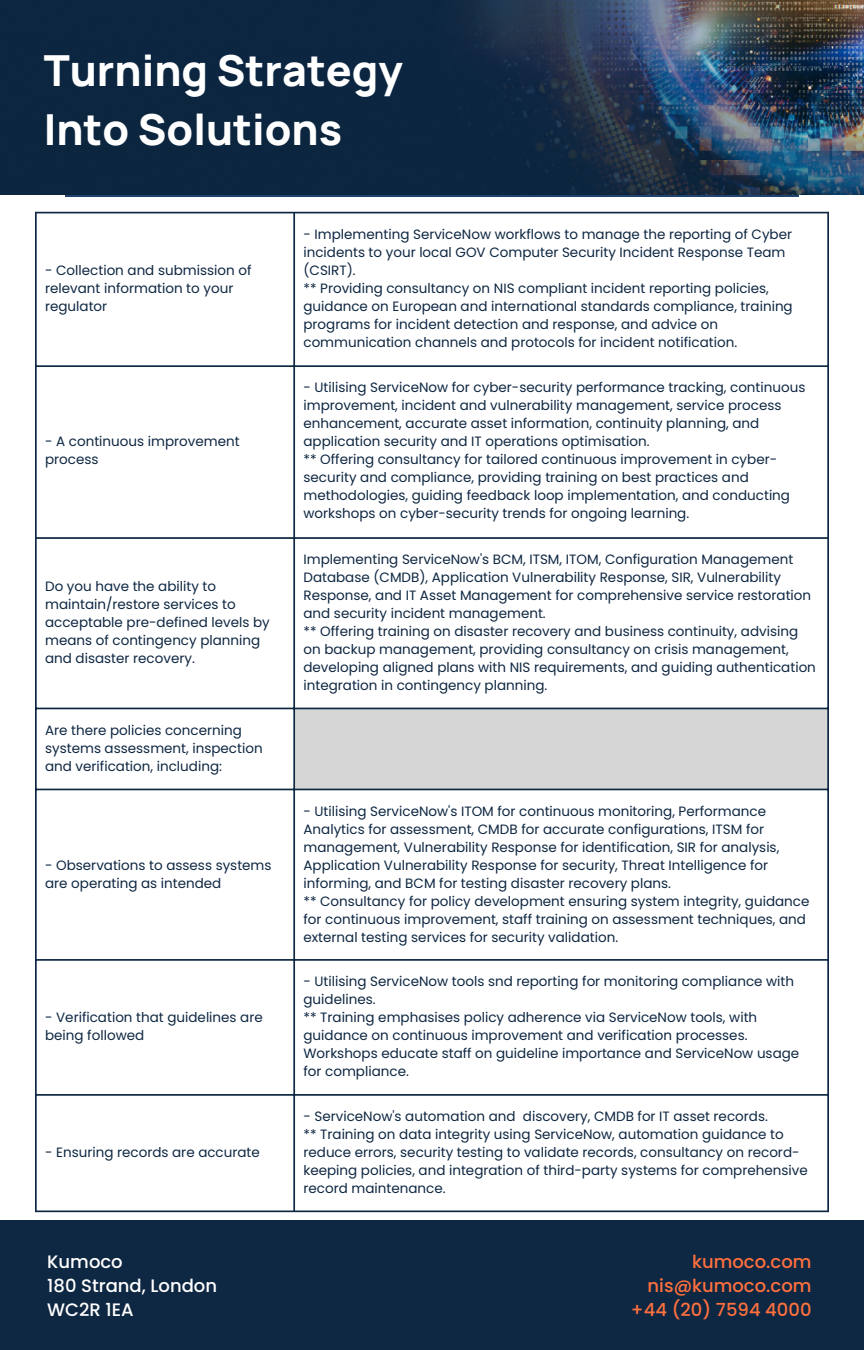
<style>
.page{position:relative;width:864px;height:1350px;background:#fff}
.page>*{position:absolute;margin:0;border:0;box-sizing:border-box;transform-origin:0 0}
.t1{font:800 42.75px/58.9px "Manrope";color:#fff}
.t2{font:500 18px "Poppins";color:#ff703e}
.t3{font:500 18px "Poppins";color:#fff}
.t4{font:13.5px/18px "Poppins";color:#0e2742}
</style>
<div class="page">
<hr style="left:65px;top:194px;width:734px;height:2px;background:#1f426f">
<img style="left:0;top:0;width:864px;height:195px">
<div style="left:0;top:1220px;width:864px;height:130px;background:#0e2742"></div>
<div style="left:294px;top:708px;width:535px;height:82px;background:#d6d6d6"></div>
<hr style="left:35px;top:213px;width:2px;height:997px;background:#0e2742">
<hr style="left:293px;top:213px;width:2px;height:997px;background:#0e2742">
<hr style="left:827px;top:213px;width:2px;height:997px;background:#0e2742">
<hr style="left:35px;top:212px;width:794px;height:1px;background:#0e2742">
<hr style="left:35px;top:365px;width:794px;height:2px;background:#0e2742">
<hr style="left:35px;top:537px;width:794px;height:2px;background:#0e2742">
<hr style="left:35px;top:708px;width:794px;height:1px;background:#0e2742">
<hr style="left:35px;top:789px;width:794px;height:1px;background:#0e2742">
<hr style="left:35px;top:959px;width:794px;height:2px;background:#0e2742">
<hr style="left:35px;top:1094px;width:794px;height:2px;background:#0e2742">
<hr style="left:35px;top:1210px;width:794px;height:2px;background:#0e2742">
<p class="t1" style="left:44px;top:40px;width:361px">Turning Strategy<br>Into Solutions</p>
<p class="t4" style="left:45px;top:261px;width:208px">- Collection and submission of relevant information to your regulator</p>
<p class="t4" style="left:45px;top:433px;width:196px">- A continuous improvement process</p>
<p class="t4" style="left:45px;top:577px;width:226px">Do you have the ability to maintain/restore services to acceptable pre-defined levels by means of contingency planning and disaster recovery.</p>
<p class="t4" style="left:45px;top:721px;width:219px">Are there policies concerning systems assessment, inspection and verification, including:</p>
<p class="t4" style="left:45px;top:856px;width:228px">- Observations to assess systems are operating as intended</p>
<p class="t4" style="left:45px;top:1008px;width:219px">- Verification that guidelines are being followed</p>
<p class="t4" style="left:45px;top:1143px;width:216px">- Ensuring records are accurate</p>
<p class="t3" style="left:47px;top:1249px;width:77px">Kumoco</p>
<p class="t3" style="left:47px;top:1273px;width:171px">180 Strand, London</p>
<p class="t3" style="left:47px;top:1297px;width:88px">WC2R 1EA</p>
<p class="t4" style="left:303px;top:225px;width:490px">- Implementing ServiceNow workflows to manage the reporting of Cyber incidents to your local GOV Computer Security Incident Response Team (CSIRT).</p>
<p class="t4" style="left:303px;top:279px;width:491px">** Providing consultancy on NIS compliant incident reporting policies, guidance on European and international standards compliance, training programs for incident detection and response, and advice on communication channels and protocols for incident notification.</p>
<p class="t4" style="left:303px;top:379px;width:503px">- Utilising ServiceNow for cyber-security performance tracking, continuous improvement, incident and vulnerability management, service process enhancement, accurate asset information, continuity planning, and application security and IT operations optimisation.</p>
<p class="t4" style="left:303px;top:451px;width:488px">** Offering consultancy for tailored continuous improvement in cyber&shy;security and compliance, providing training on best practices and methodologies, guiding feedback loop implementation, and conducting workshops on cyber-security trends for ongoing learning.</p>
<p class="t4" style="left:303px;top:550px;width:509px">Implementing ServiceNow's BCM, ITSM, ITOM, Configuration Management Database (CMDB), Application Vulnerability Response, SIR, Vulnerability Response, and IT Asset Management for comprehensive service restoration and security incident management.</p>
<p class="t4" style="left:303px;top:622px;width:514px">** Offering training on disaster recovery and business continuity, advising on backup management, providing consultancy on crisis management, developing aligned plans with NIS requirements, and guiding authentication integration in contingency planning.</p>
<p class="t4" style="left:303px;top:802px;width:477px">- Utilising ServiceNow's ITOM for continuous monitoring, Performance Analytics for assessment, CMDB for accurate configurations, ITSM for management, Vulnerability Response for identification, SIR for analysis, Application Vulnerability Response for security, Threat Intelligence for informing, and BCM for testing disaster recovery plans.</p>
<p class="t4" style="left:303px;top:892px;width:507px">** Consultancy for policy development ensuring system integrity, guidance for continuous improvement, staff training on assessment techniques, and external testing services for security validation.</p>
<p class="t4" style="left:303px;top:972px;width:492px">- Utilising ServiceNow tools snd reporting for monitoring compliance with guidelines.</p>
<p class="t4" style="left:303px;top:1008px;width:497px">** Training emphasises policy adherence via ServiceNow tools, with guidance on continuous improvement and verification processes.<br>Workshops educate staff on guideline importance and ServiceNow usage for compliance.</p>
<p class="t4" style="left:303px;top:1107px;width:466px">- ServiceNow's automation and discovery, CMDB for IT asset records.</p>
<p class="t4" style="left:303px;top:1125px;width:506px">** Training on data integrity using ServiceNow, automation guidance to reduce errors, security testing to validate records, consultancy on record&shy;keeping policies, and integration of third-party systems for comprehensive record maintenance.</p>
<p class="t2" style="left:692px;top:1249px;width:121px">kumoco.com</p>
<p class="t2" style="left:648px;top:1273px;width:165px">nis@kumoco.com</p>
<p class="t2" style="left:631px;top:1297px;width:182px">+44 (20) 7594 4000</p>
</div>
